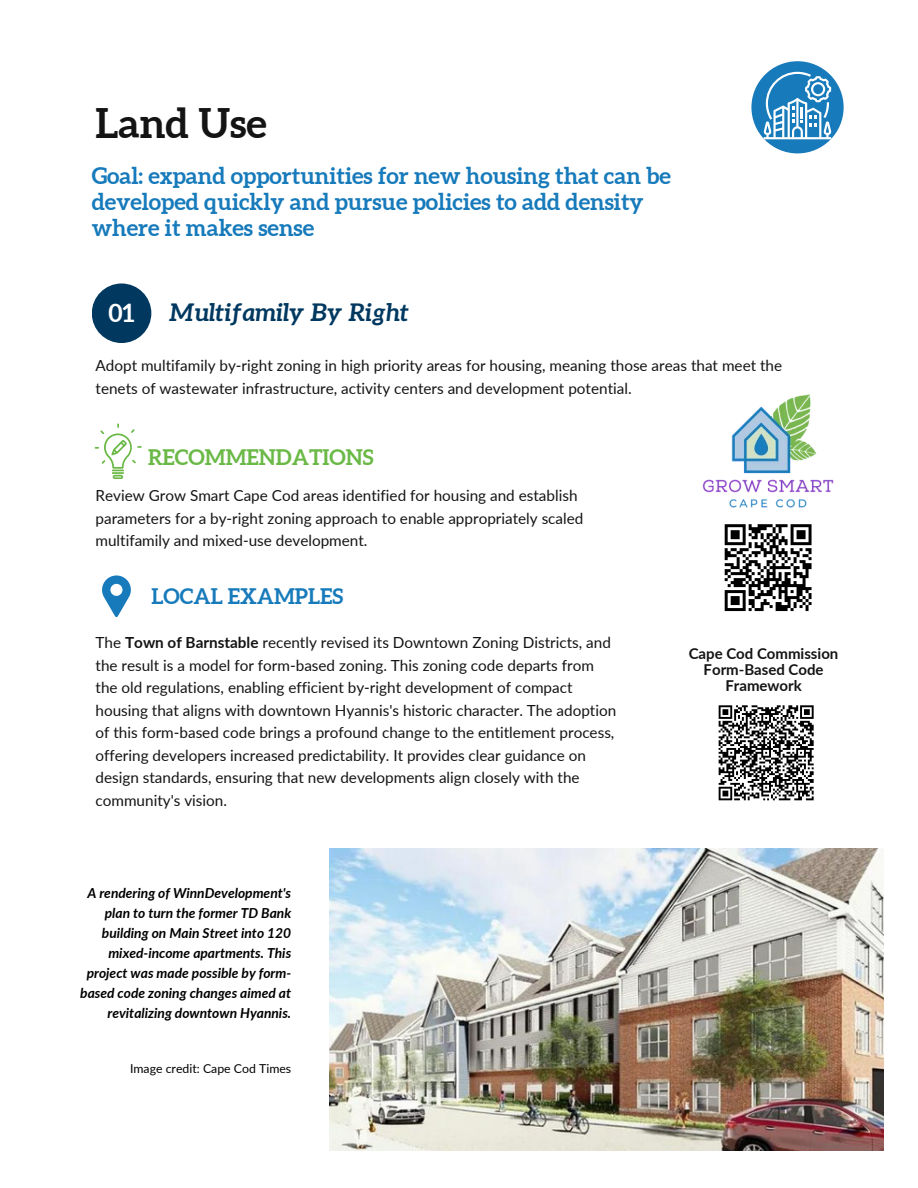
<style>
.page{position:relative;width:918px;height:1188px;background:#fff}
.page>*{position:absolute;margin:0;border:0;box-sizing:border-box;transform-origin:0 0}
.t1{font:700 40.8px "Aleo";color:#141414}
.t2{font:700 24.9px "Aleo";color:#fff}
.t3{font:italic 700 24.45px "Aleo";color:#003860}
.t4{font:700 22.95px/25.8px "Aleo";color:#167abb}
.t5{font:700 21.45px "Aleo";color:#6ab946}
.t6{font:700 21.45px "Aleo";color:#167abb}
.t7{font:15.3px/22.5px "Lato";color:#141414}
.t8{font:700 15px/15.8px "Lato";color:#141414;text-align:center}
.t9{font:italic 700 13.8px/20px "Lato";color:#000;text-align:right}
.t10{font:12.3px "Lato";color:#000}
.s1{font-weight:700}
</style>
<div class="page">
<div style="left:92px;top:283px;width:59px;height:60px;background:#003860;border-radius:50%"></div>
<img style="left:702px;top:394px;width:132px;height:114px">
<div style="left:751px;top:61px;width:93px;height:92px;background:#167abb;border-radius:50%"></div>
<svg style="left:764px;top:72px;width:67px;height:67px"></svg>
<svg style="left:724px;top:524px;width:88px;height:88px"></svg>
<img style="left:329px;top:849px;width:555px;height:301px">
<svg style="left:718px;top:705px;width:96px;height:96px"></svg>
<hr style="left:113px;top:475px;width:10px;height:4px;background:#6ab946;border-radius:2px">
<svg style="left:95px;top:423px;width:47px;height:55px"></svg>
<svg style="left:102px;top:575px;width:29px;height:42px"></svg>
<p class="t1" style="left:96px;top:100px;width:173px">Land Use</p>
<p class="t4" style="left:92px;top:163px;width:581px">Goal: expand opportunities for new housing that can be developed quickly and pursue policies to add density where it makes sense</p>
<p class="t3" style="left:169px;top:298px;width:242px">Multifamily By Right</p>
<p class="t2" style="left:108px;top:299px;width:28px">01</p>
<p class="t7" style="left:96px;top:354px;width:688px;line-height:23px">Adopt multifamily by-right zoning in high priority areas for housing, meaning those areas that meet the tenets of wastewater infrastructure, activity centers and development potential.</p>
<p class="t5" style="left:148px;top:445px;width:227px">RECOMMENDATIONS</p>
<p class="t7" style="left:96px;top:484px;width:489px">Review Grow Smart Cape Cod areas identified for housing and establish parameters for a by-right zoning approach to enable appropriately scaled multifamily and mixed-use development.</p>
<p class="t6" style="left:151px;top:583px;width:193px">LOCAL EXAMPLES</p>
<p class="t7" style="left:96px;top:631px;width:522px">The <span class="s1">Town of Barnstable</span> recently revised its Downtown Zoning Districts, and the result is a model for form-based zoning. This zoning code departs from the old regulations, enabling efficient by-right development of compact housing that aligns with downtown Hyannis's historic character. The adoption of this form-based code brings a profound change to the entitlement process, offering developers increased predictability. It provides clear guidance on design standards, ensuring that new developments align closely with the community's vision.</p>
<p class="t9" style="left:80px;top:882px;width:213px">A rendering of WinnDevelopment's plan to turn the former TD Bank building on Main Street into 120 mixed-income apartments. This project was made possible by form&shy;based code zoning changes aimed at revitalizing downtown Hyannis.</p>
<p class="t10" style="left:130px;top:1061px;width:163px">Image credit: Cape Cod Times</p>
<p class="t8" style="left:689px;top:646px;width:151px">Cape Cod Commission<br>Form-Based Code<br>Framework</p>
</div>
